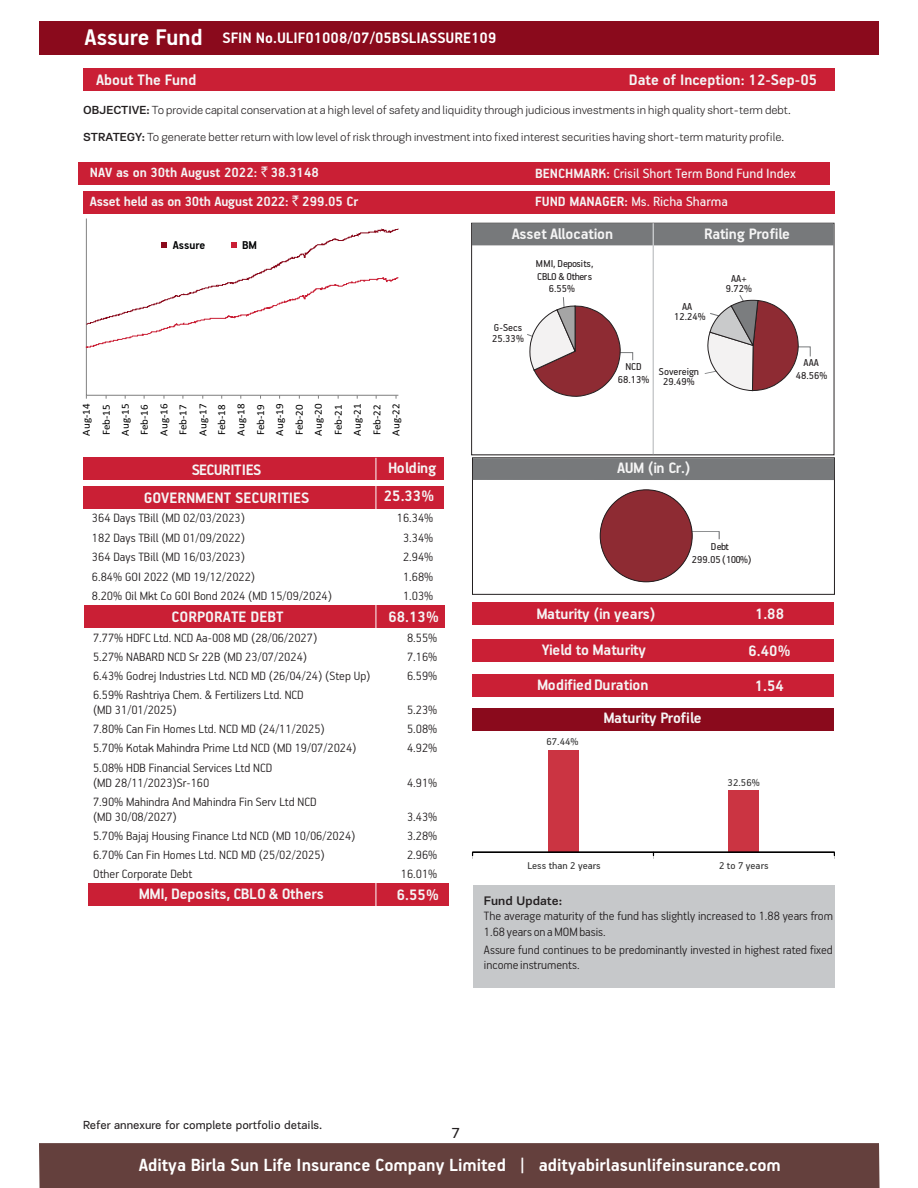
<style>
.page{position:relative;width:918px;height:1188px;background:#fff}
.page>*{position:absolute;margin:0;border:0;box-sizing:border-box;transform-origin:0 0}
.t1{font:700 19.8px "PF Handbook Pro";color:#fff}
.t2{font:700 16.95px "PF Handbook Pro";color:#f5f5f5}
.t3{font:700 16.95px "PF Handbook Pro";letter-spacing:-.02em;color:#f5f5f5}
.t4{font:700 16.95px "PF Handbook Pro";color:#fff}
.t5{font:700 16.95px "PF Handbook Pro";letter-spacing:-.03em;color:#f5f5f5}
.t6{font:15.45px "PF Encore Sans Pro";color:#231f20}
.t7{font:700 15px/29.4px "PF Handbook Pro";color:#f5f5f5}
.t8{font:15px/27.9px "PF Handbook Pro";color:#f5f5f5}
.t9{font:300 13.5px/15.3px "PF Handbook Pro";color:#231f20}
.t10{font:500 12.75px "PF Encore Sans Pro";color:#231f20}
.t11{font:700 12.75px "PF Handbook Pro";color:#020304}
.t12{font:300 12px "PF Encore Sans Pro";color:#231f20}
.t13{font:12px "PF Encore Sans Pro";color:#231f20}
.t14{font:11.25px/11.1px "PF Handbook Pro";color:#231f20;text-align:center}
.t15{font:11.25px/12.8px "PF Handbook Pro";letter-spacing:-.03em;color:#231f20;text-align:center}
.t16{font:11.1px "PF Handbook Pro";color:#333;scale:1.04 1}
.t17{font:10.8px/19.4px "Calibri";letter-spacing:.025em;color:#000;text-align:justify}
.s1{font-size:25.35px}
.s2{font-weight:500}
.s3{font-family:"Rupee";font-weight:400}
.s4{font-weight:700}
</style>
<div class="page">
<div style="left:39px;top:21px;width:840px;height:34px;background:#8a0a1c"></div>
<div style="left:83px;top:458px;width:361px;height:22px;background:#ca1f35"></div>
<div style="left:83px;top:68px;width:751px;height:23px;background:#ca1f35"></div>
<div style="left:79px;top:162px;width:751px;height:22px;background:#ca1f35"></div>
<div style="left:83px;top:192px;width:751px;height:22px;background:#ca1f35"></div>
<div style="left:39px;top:1143px;width:841px;height:45px;background:#64403d"></div>
<div style="left:473px;top:885px;width:361px;height:103px;background:#c6c8ca"></div>
<div style="left:472px;top:674px;width:362px;height:22px;background:#ca1f35"></div>
<div style="left:472px;top:603px;width:362px;height:22px;background:#ca1f35"></div>
<div style="left:472px;top:457px;width:363px;height:138px;border:1px solid #231f20"></div>
<div style="left:472px;top:639px;width:362px;height:22px;background:#ca1f35"></div>
<div style="left:472px;top:709px;width:362px;height:22px;background:#8a0a1c"></div>
<svg style="left:693px;top:531px;width:27px;height:9px"></svg>
<div style="left:600px;top:489px;width:93px;height:93px;background:#8e2b33;border:1px solid #231f20;border-radius:50%"></div>
<div style="left:473px;top:458px;width:361px;height:22px;background:#77797b"></div>
<div style="left:472px;top:223px;width:362px;height:22px;background:#77797b"></div>
<hr style="left:653px;top:223px;width:1px;height:231px;background:#c7c9cb">
<div style="left:83px;top:486px;width:361px;height:22px;background:#ca1f35"></div>
<div style="left:84px;top:606px;width:361px;height:22px;background:#ca1f35"></div>
<div style="left:88px;top:884px;width:360px;height:22px;background:#ca1f35"></div>
<div style="left:729px;top:791px;width:30px;height:61px;background:#cb3442"></div>
<div style="left:548px;top:750px;width:30px;height:102px;background:#cb3442"></div>
<svg style="left:472px;top:852px;width:363px;height:7px"></svg>
<hr style="left:375px;top:458px;width:2px;height:451px;background:#fff">
<svg style="left:527px;top:297px;width:106px;height:100px"></svg>
<svg style="left:704px;top:295px;width:107px;height:96px"></svg>
<svg style="left:86px;top:218px;width:313px;height:178px"></svg>
<svg style="left:86px;top:228px;width:313px;height:121px"></svg>
<p class="t4" style="left:85px;top:31px;width:413px"><span class="s1">Assure Fund</span> SFIN No.ULIF01008/07/05BSLIASSURE109</p>
<p class="t2" style="left:96px;top:72px;width:102px">About The Fund</p>
<p class="t2" style="left:629px;top:72px;width:190px">Date of Inception: 12-Sep-05</p>
<p class="t12" style="left:83px;top:105px;width:709px"><span class="s2">OBJECTIVE:</span> To provide capital conservation at a high level of safety and liquidity through judicious investments in high quality short-term debt.</p>
<p class="t12" style="left:83px;top:132px;width:703px"><span class="s2">STRATEGY:</span> To generate better return with low level of risk through investment into fixed interest securities having short-term maturity profile.</p>
<p class="t7" style="left:90px;top:159px;width:270px">NAV as on 30th August 2022: <span class="s3">`</span> 38.3148<br>Asset held as on 30th August 2022: <span class="s3">`</span> 299.05 Cr</p>
<p class="t11" style="left:173px;top:240px;width:34px">Assure</p>
<p class="t11" style="left:242px;top:240px;width:17px">BM</p>
<p class="t17" style="left:78px;top:436px;width:34px;rotate:-90deg">Aug-14<br>Feb-15<br>Aug-15<br>Feb-16<br>Aug-16<br>Feb-17<br>Aug-17<br>Feb-18<br>Aug-18<br>Feb-19<br>Aug-19<br>Feb-20<br>Aug-20<br>Feb-21<br>Aug-21<br>Feb-22<br>Aug-22</p>
<p class="t5" style="left:192px;top:462px;width:71px">SECURITIES</p>
<p class="t2" style="left:388px;top:461px;width:50px">Holding</p>
<p class="t2" style="left:144px;top:490px;width:167px">GOVERNMENT SECURITIES</p>
<p class="t2" style="left:384px;top:489px;width:52px">25.33%</p>
<p class="t9" style="left:92px;top:511px;width:155px">364 Days TBill (MD 02/03/2023)</p>
<p class="t9" style="left:397px;top:511px;width:38px">16.34%</p>
<p class="t9" style="left:92px;top:531px;width:155px">182 Days TBill (MD 01/09/2022)</p>
<p class="t9" style="left:403px;top:531px;width:32px">3.34%</p>
<p class="t9" style="left:92px;top:550px;width:155px">364 Days TBill (MD 16/03/2023)</p>
<p class="t9" style="left:403px;top:550px;width:32px">2.94%</p>
<p class="t9" style="left:92px;top:570px;width:165px">6.84% GOI 2022 (MD 19/12/2022)</p>
<p class="t9" style="left:403px;top:570px;width:32px">1.68%</p>
<p class="t9" style="left:92px;top:589px;width:242px">8.20% Oil Mkt Co GOI Bond 2024 (MD 15/09/2024)</p>
<p class="t9" style="left:403px;top:589px;width:32px">1.03%</p>
<p class="t2" style="left:171px;top:609px;width:114px">CORPORATE DEBT</p>
<p class="t2" style="left:388px;top:609px;width:52px">68.13%</p>
<p class="t9" style="left:93px;top:631px;width:226px">7.77% HDFC Ltd. NCD Aa-008 MD (28/06/2027)</p>
<p class="t9" style="left:407px;top:631px;width:32px">8.55%</p>
<p class="t9" style="left:93px;top:650px;width:216px">5.27% NABARD NCD Sr 22B (MD 23/07/2024)</p>
<p class="t9" style="left:407px;top:650px;width:32px">7.16%</p>
<p class="t9" style="left:93px;top:669px;width:279px">6.43% Godrej Industries Ltd. NCD MD (26/04/24) (Step Up)</p>
<p class="t9" style="left:407px;top:669px;width:32px">6.59%</p>
<p class="t9" style="left:93px;top:688px;width:212px">6.59% Rashtriya Chem. &amp; Fertilizers Ltd. NCD (MD 31/01/2025)</p>
<p class="t9" style="left:407px;top:703px;width:32px">5.23%</p>
<p class="t9" style="left:93px;top:722px;width:233px">7.80% Can Fin Homes Ltd. NCD MD (24/11/2025)</p>
<p class="t9" style="left:407px;top:722px;width:32px">5.08%</p>
<p class="t9" style="left:93px;top:741px;width:265px">5.70% Kotak Mahindra Prime Ltd NCD (MD 19/07/2024)</p>
<p class="t9" style="left:407px;top:741px;width:32px">4.92%</p>
<p class="t9" style="left:93px;top:760px;width:181px">5.08% HDB Financial Services Ltd NCD (MD 28/11/2023)Sr-160</p>
<p class="t9" style="left:407px;top:776px;width:32px">4.91%</p>
<p class="t9" style="left:93px;top:795px;width:225px">7.90% Mahindra And Mahindra Fin Serv Ltd NCD (MD 30/08/2027)</p>
<p class="t9" style="left:407px;top:810px;width:32px">3.43%</p>
<p class="t9" style="left:93px;top:829px;width:264px">5.70% Bajaj Housing Finance Ltd NCD (MD 10/06/2024)</p>
<p class="t9" style="left:407px;top:829px;width:32px">3.28%</p>
<p class="t9" style="left:93px;top:848px;width:233px">6.70% Can Fin Homes Ltd. NCD MD (25/02/2025)</p>
<p class="t9" style="left:407px;top:848px;width:32px">2.96%</p>
<p class="t9" style="left:93px;top:867px;width:101px">Other Corporate Debt</p>
<p class="t9" style="left:401px;top:867px;width:38px">16.01%</p>
<p class="t3" style="left:139px;top:886px;width:187px">MMI, Deposits, CBLO &amp; Others</p>
<p class="t2" style="left:397px;top:887px;width:43px">6.55%</p>
<p class="t8" style="left:535px;top:160px;width:262px"><span class="s4">BENCHMARK:</span> Crisil Short Term Bond Fund Index<br><span class="s4">FUND MANAGER:</span> Ms. Richa Sharma</p>
<p class="t2" style="left:512px;top:227px;width:103px">Asset Allocation</p>
<p class="t3" style="left:704px;top:227px;width:87px">Rating Profile</p>
<p class="t14" style="left:492px;top:323px;width:33px;text-align:left">G-Secs<br>25.33%</p>
<p class="t15" style="left:536px;top:258px;width:59px">MMI, Deposits,<br>CBLO &amp; Others<br>6.55%</p>
<p class="t14" style="left:674px;top:302px;width:33px;line-height:10.6px">AA<br>12.24%</p>
<p class="t14" style="left:726px;top:274px;width:28px;line-height:10.2px">AA+<br>9.72%</p>
<p class="t14" style="left:618px;top:361px;width:33px;line-height:12.6px">NCD<br>68.13%</p>
<p class="t14" style="left:804px;top:358px;width:17px">AAA</p>
<p class="t14" style="left:659px;top:367px;width:42px">Sovereign</p>
<p class="t14" style="left:796px;top:371px;width:33px">48.56%</p>
<p class="t14" style="left:663px;top:377px;width:33px">29.49%</p>
<p class="t2" style="left:617px;top:461px;width:75px">AUM (in Cr.)</p>
<p class="t15" style="left:692px;top:541px;width:61px">Debt<br>299.05 (100%)</p>
<p class="t2" style="left:536px;top:606px;width:121px">Maturity (in years)</p>
<p class="t2" style="left:755px;top:607px;width:31px">1.88</p>
<p class="t3" style="left:542px;top:643px;width:106px">Yield to Maturity</p>
<p class="t2" style="left:749px;top:643px;width:43px">6.40%</p>
<p class="t2" style="left:537px;top:678px;width:113px">Modified Duration</p>
<p class="t2" style="left:755px;top:679px;width:31px">1.54</p>
<p class="t16" style="left:546px;top:737px;width:33px">67.44%</p>
<p class="t3" style="left:603px;top:711px;width:100px">Maturity Profile</p>
<p class="t16" style="left:728px;top:778px;width:33px">32.56%</p>
<p class="t16" style="left:527px;top:861px;width:72px">Less than 2 years</p>
<p class="t16" style="left:719px;top:861px;width:49px">2 to 7 years</p>
<p class="t10" style="left:484px;top:895px;width:80px">Fund Update:</p>
<p class="t9" style="left:484px;top:909px;width:351px">The average maturity of the fund has slightly increased to 1.88 years from<br>1.68 years on a MOM basis.</p>
<p class="t9" style="left:484px;top:943px;width:350px">Assure fund continues to be predominantly invested in highest rated fixed income instruments.</p>
<p class="t13" style="left:83px;top:1120px;width:241px">Refer annexure for complete portfolio details.</p>
<p class="t6" style="left:451px;top:1127px;width:11px">7</p>
<h1 class="t1" style="left:139px;top:1156px;width:644px">Aditya Birla Sun Life Insurance Company Limited | adityabirlasunlifeinsurance.com</h1>
</div>
